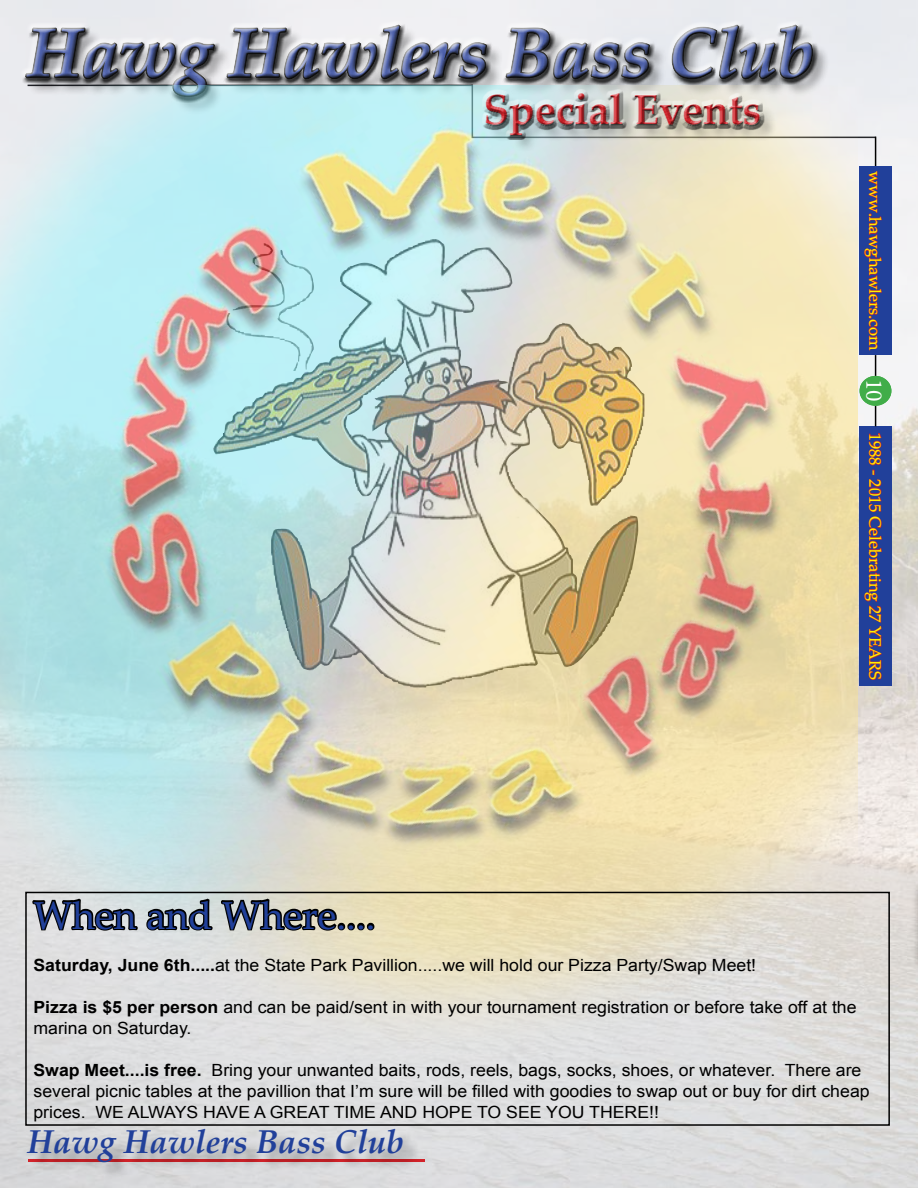
<style>
.page{position:relative;width:918px;height:1188px;background:#fff}
.page>*{position:absolute;margin:0;border:0;box-sizing:border-box;transform-origin:0 0}
.t1{font:italic 700 69px "Palatino Linotype";color:#364ca0}
.t2{font:700 42px "Palatino Linotype";color:#d2232a}
.t3{font:39px "Palatino Linotype";color:#21409a}
.t4{font:italic 700 33px "Palatino Linotype";color:#21409a}
.t5{font:24px "Minion Pro";color:#fff}
.t6{font:16.8px/21px "Arial";color:#000;scale:1.05 1}
.t7{font:16.5px "Palatino Linotype";color:#fff200}
.s1{font-weight:700}
</style>
<div class="page">
<img style="left:0;top:116px;width:918px;height:1072px">
<hr style="left:28px;top:1159px;width:396px;height:3px;background:#d2232a">
<div style="left:30px;top:1131px;width:390px;height:49px;background:#000;opacity:.32"></div>
<hr style="left:473px;top:137px;width:403px;height:1px;background:#000">
<hr style="left:875px;top:137px;width:1px;height:31px;background:#000">
<div style="left:859px;top:167px;width:32px;height:188px;background:#21409a"></div>
<div style="left:859px;top:426px;width:33px;height:260px;background:#21409a"></div>
<svg style="left:864px;top:433px;width:18px;height:247px"></svg>
<svg style="left:859px;top:376px;width:32px;height:30px"></svg>
<svg style="left:864px;top:171px;width:18px;height:205px"></svg>
<svg style="left:875px;top:406px;width:1px;height:20px"></svg>
<div style="left:0;top:0;width:918px;height:116px;background:#eaebef"></div>
<div style="left:21px;top:23px;width:798px;height:80px;background:#000;opacity:.75"></div>
<div style="left:860px;top:376px;width:31px;height:30px;background:#41ad49;border-radius:50%"></div>
<img style="left:213px;top:432px;width:217px;height:199px">
<img style="left:0;top:85px;width:501px;height:347px">
<svg style="left:31px;top:897px;width:183px;height:36px;background:#848788"></svg>
<svg style="left:220px;top:897px;width:157px;height:36px;background:#949183"></svg>
<div style="left:25px;top:892px;width:865px;height:234px;border:2px solid #000"></div>
<div style="left:488px;top:96px;width:289px;height:57px;background:#000;opacity:.32"></div>
<div style="left:482px;top:89px;width:282px;height:48px;background:#fff;opacity:.75"></div>
<div style="left:482px;top:91px;width:282px;height:48px;background:#000;opacity:.75"></div>
<h1 class="t1" style="left:28px;top:4px;width:788px">Hawg Hawlers Bass Club</h1>
<h2 class="t2" style="left:484px;top:80px;width:279px">Special Events</h2>
<p class="t7" style="left:887px;top:171px;width:180px;rotate:90deg">www.hawghawlers.com</p>
<h3 class="t5" style="left:890px;top:379px;width:25px;rotate:90deg">10</h3>
<p class="t7" style="left:887px;top:433px;width:249px;rotate:90deg">1988 - 2015 Celebrating 27 YEARS</p>
<h3 class="t3" style="left:33px;top:888px;width:344px">When and Where....</h3>
<p class="t6" style="left:33px;top:954px;width:690px"><span class="s1">Saturday, June 6th.....</span>at the State Park Pavillion.....we will hold our Pizza Party/Swap Meet!</p>
<p class="t6" style="left:33px;top:996px;width:785px"><span class="s1">Pizza is $5 per person</span> and can be paid/sent in with your tournament registration or before take off at the marina on Saturday.</p>
<p class="t6" style="left:33px;top:1059px;width:798px"><span class="s1">Swap Meet....is free.</span> Bring your unwanted baits, rods, reels, bags, socks, shoes, or whatever. There are several picnic tables at the pavillion that I’m sure will be filled with goodies to swap out or buy for dirt cheap prices. WE ALWAYS HAVE A GREAT TIME AND HOPE TO SEE YOU THERE!!</p>
<h3 class="t4" style="left:28px;top:1118px;width:378px">Hawg Hawlers Bass Club</h3>
</div>
